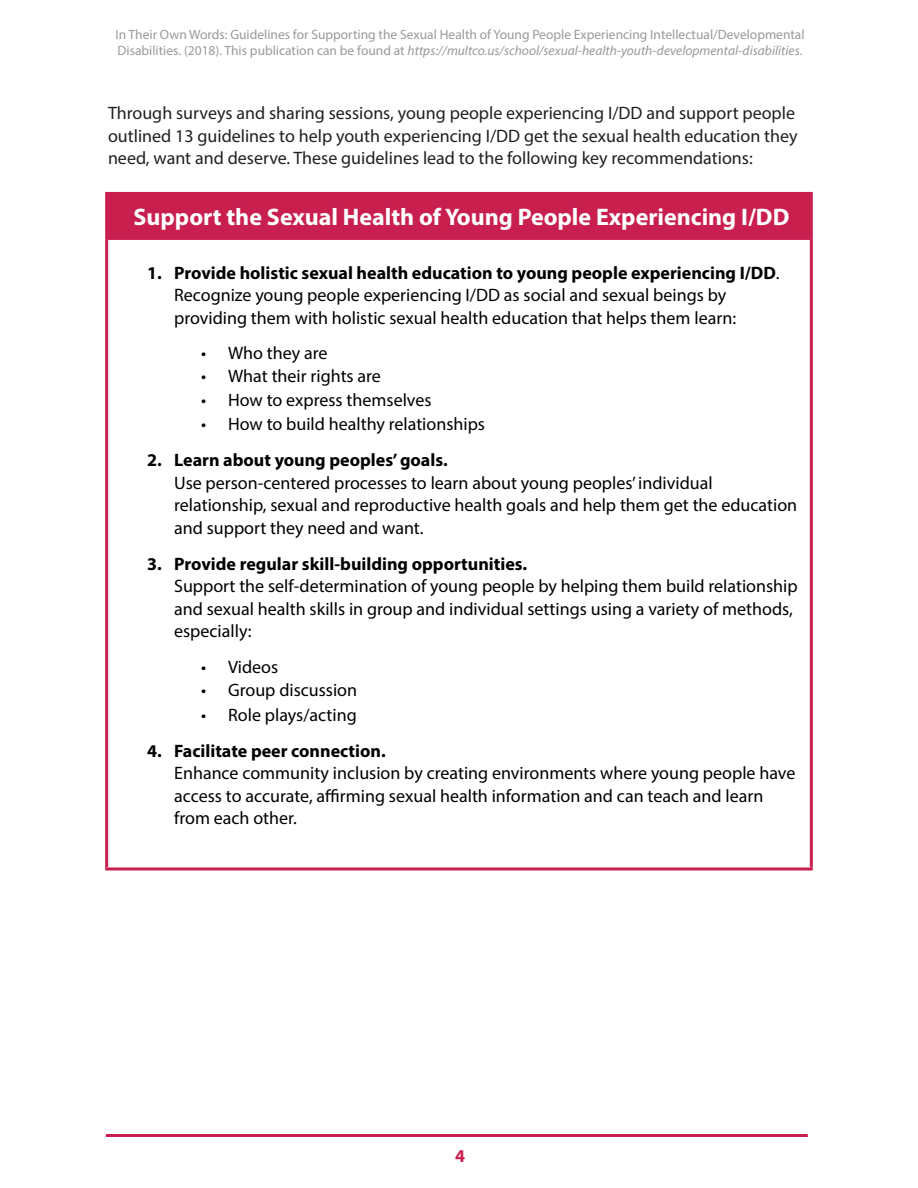
<style>
.page{position:relative;width:918px;height:1188px;background:#fff}
.page>*{position:absolute;margin:0;border:0;box-sizing:border-box;transform-origin:0 0}
.Table_Titles{font:700 24px "Myriad Pro";color:#fff}
.t1{font:18px/22.5px "Myriad Pro";color:#000}
.t2{font:18px/22.5px "Myriad Pro";color:#231f20}
.t3{font:700 18px "Myriad Pro";color:#c81f4f}
.t4{font:13.5px/16.2px "Myriad Pro";color:#999}
.s1{font-style:italic}
.s2{font-weight:700}
</style>
<div class="page">
<hr style="left:106px;top:1134px;width:702px;height:3px;background:#c81f4f">
<div style="left:107px;top:193px;width:704px;height:45px;background:#c81f4f"></div>
<hr style="left:105px;top:192px;width:708px;height:3px;background:#c81f4f">
<hr style="left:105px;top:195px;width:3px;height:42px;background:#c81f4f">
<hr style="left:810px;top:195px;width:3px;height:42px;background:#c81f4f">
<hr style="left:105px;top:237px;width:708px;height:3px;background:#c81f4f">
<hr style="left:105px;top:240px;width:3px;height:627px;background:#c81f4f">
<hr style="left:810px;top:240px;width:3px;height:627px;background:#c81f4f">
<hr style="left:105px;top:867px;width:708px;height:3px;background:#c81f4f">
<p class="t4" style="left:116px;top:26px;width:691px">In Their Own Words: Guidelines for Supporting the Sexual Health of Young People Experiencing Intellectual/Developmental<br>Disabilities. (2018). This publication can be found at <span class="s1">https://multco.us/school/sexual-health-youth-developmental-disabilities</span>.</p>
<p class="t2" style="left:108px;top:102px;width:691px">Through surveys and sharing sessions, young people experiencing I/DD and support people outlined 13 guidelines to help youth experiencing I/DD get the sexual health education they need, want and deserve. These guidelines lead to the following key recommendations:</p>
<p class="Table_Titles" style="left:134px;top:201px;width:657px">Support the Sexual Health of Young People Experiencing I/DD</p>
<p class="t1" style="left:174px;top:261px;width:607px;text-indent:-27px"><span class="s2">1. Provide holistic sexual health education to young people experiencing I/DD</span>.<br>Recognize young people experiencing I/DD as social and sexual beings by providing them with holistic sexual health education that helps them learn:</p>
<p class="t1" style="left:201px;top:342px;width:128px">• Who they are</p>
<p class="t1" style="left:201px;top:365px;width:181px">• What their rights are</p>
<p class="t1" style="left:201px;top:388px;width:232px">• How to express themselves</p>
<p class="t1" style="left:201px;top:413px;width:285px">• How to build healthy relationships</p>
<p class="t1" style="left:174px;top:449px;width:625px;text-indent:-27px"><span class="s2">2. Learn about young peoples’ goals.<br></span>Use person-centered processes to learn about young peoples’ individual relationship, sexual and reproductive health goals and help them get the education and support they need and want.</p>
<p class="t1" style="left:174px;top:552px;width:625px;text-indent:-27px"><span class="s2">3. Provide regular skill-building opportunities.<br></span>Support the self-determination of young people by helping them build relationship and sexual health skills in group and individual settings using a variety of methods, especially:</p>
<p class="t1" style="left:201px;top:655px;width:79px">• Videos</p>
<p class="t1" style="left:201px;top:678px;width:158px">• Group discussion</p>
<p class="t1" style="left:201px;top:703px;width:157px">• Role plays/acting</p>
<p class="t1" style="left:174px;top:739px;width:623px;text-indent:-27px"><span class="s2">4. Facilitate peer connection.<br></span>Enhance community inclusion by creating environments where young people have access to accurate, affirming sexual health information and can teach and learn from each other.</p>
<p class="t3" style="left:455px;top:1144px;width:11px">4</p>
</div>
